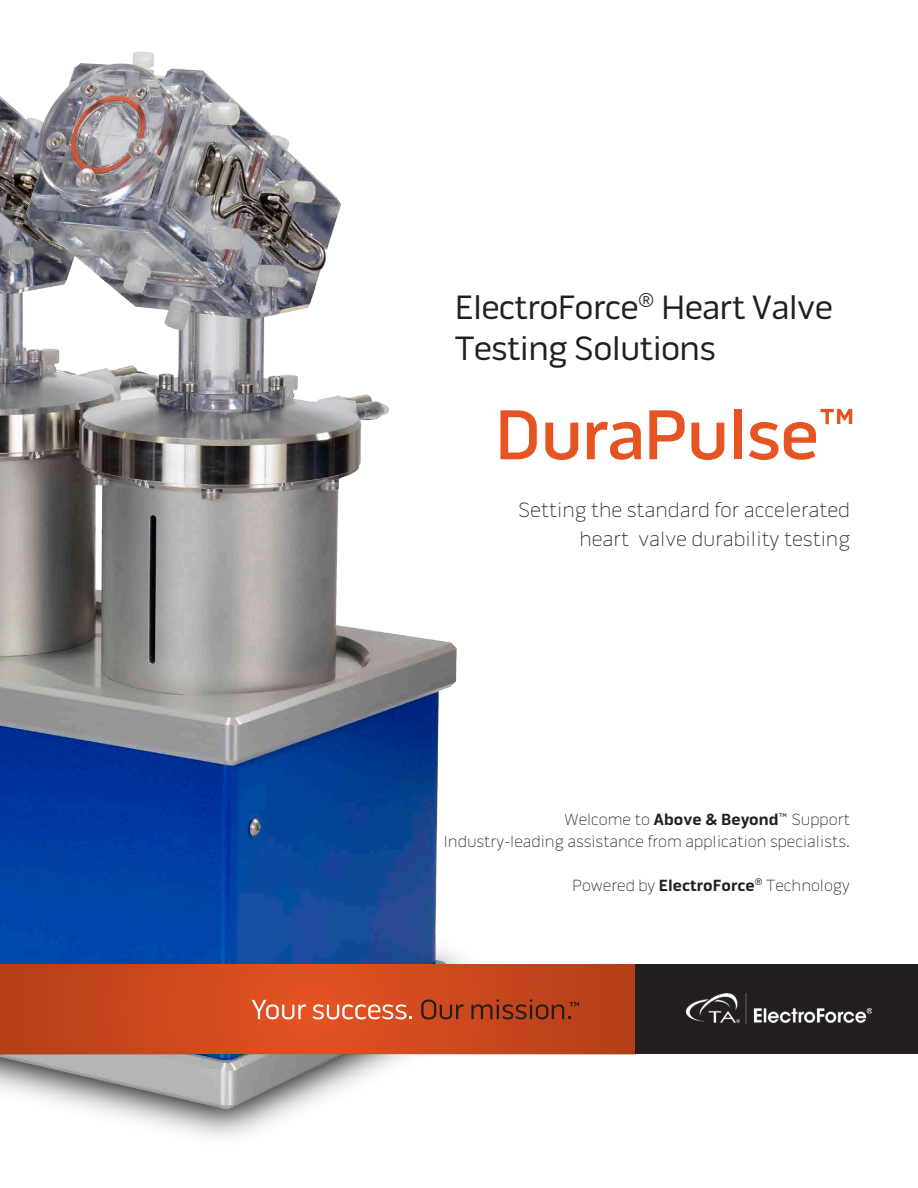
<style>
.page{position:relative;width:918px;height:1188px;background:#fff}
.page>*{position:absolute;margin:0;border:0;box-sizing:border-box;transform-origin:0 0}
.t1{font:500 72px "Bose Gothic";letter-spacing:-.02em;color:#e75424}
.t2{font:34.5px "Bose Gothic";letter-spacing:-.02em;color:#231f20}
.t3{font:100 21px/29.2px "Bose Gothic";color:#231f20;text-align:right}
.t4{font:100 16.5px "Bose Gothic";color:#231f20}
.s1{font-weight:700}
</style>
<div class="page">
<img style="left:0;top:52px;width:918px;height:1085px">
<svg style="left:0;top:965px;width:636px;height:89px"></svg>
<svg style="left:252px;top:1000px;width:54px;height:19px"></svg>
<svg style="left:313px;top:1004px;width:99px;height:15px"></svg>
<svg style="left:421px;top:1000px;width:43px;height:19px"></svg>
<svg style="left:471px;top:1000px;width:108px;height:19px"></svg>
<div style="left:636px;top:965px;width:282px;height:89px;background:#231f20"></div>
<img style="left:687px;top:993px;width:184px;height:30px">
<p class="t2" style="left:455px;top:287px;width:380px">ElectroForce<sup>®</sup> Heart Valve</p>
<p class="t2" style="left:455px;top:329px;width:263px">Testing Solutions</p>
<p class="t1" style="left:495px;top:393px;width:364px">DuraPulse™</p>
<p class="t3" style="left:518px;top:495px;width:333px">Setting the standard for accelerated heart valve durability testing</p>
<p class="t4" style="left:564px;top:810px;width:288px">Welcome to <span class="s1">Above &amp; Beyond</span>™ Support</p>
<p class="t4" style="left:443px;top:832px;width:408px">Industry-leading assistance from application specialists.</p>
<p class="t4" style="left:572px;top:876px;width:279px">Powered by <span class="s1">ElectroForce</span><sup>®</sup> Technology</p>
</div>
